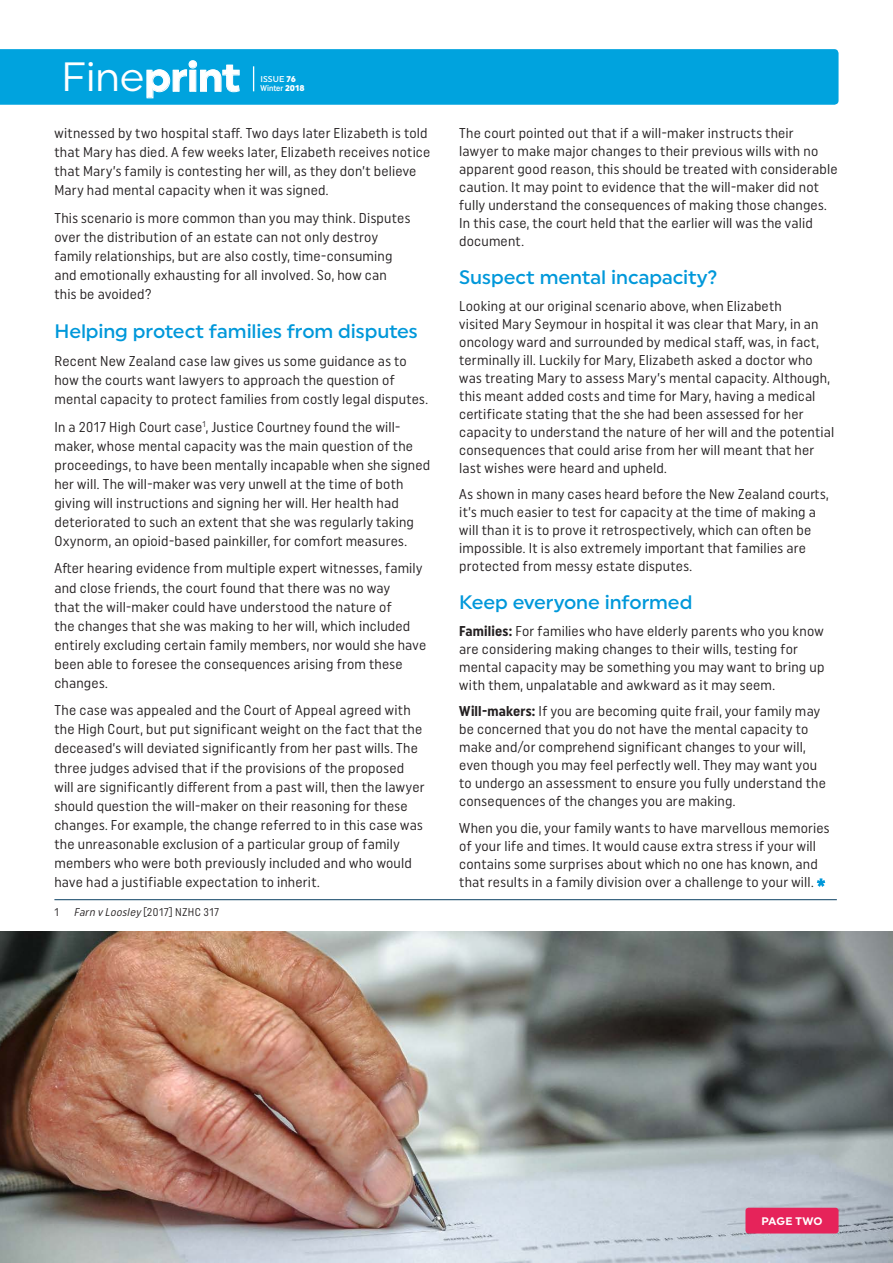
<style>
.page{position:relative;width:893px;height:1263px;background:#fff}
.page>*{position:absolute;margin:0;border:0;box-sizing:border-box;transform-origin:0 0}
.t1{font:700 40.8px "Uniform";letter-spacing:-.01em;color:#fff}
.t2{font:500 19.5px "Uniform";letter-spacing:-.005em;color:#0098da}
.t3{font:14.25px/19px "Uniform Condensed";letter-spacing:.015em;color:#231f20}
.t4{font:11.25px "Uniform Condensed";letter-spacing:.03em;color:#231f20}
.t5{font:700 10.95px "Uniform";letter-spacing:.005em;color:#fff}
.t6{font:500 8.4px "Uniform Condensed";color:#fff}
.t7{font:500 8.4px "Uniform";color:#fff}
.s1{font-weight:400}
.s2{font-weight:900}
.s3{font-family:"Uniform";font-weight:900}
.s4{font-style:italic}
.s5{font-weight:700}
</style>
<div class="page">
<img style="left:0;top:932px;width:893px;height:331px">
<div style="left:745px;top:1208px;width:93px;height:25px;background:#e6235a;border-radius:3px"></div>
<hr style="left:54px;top:899px;width:783px;height:1px;background:#093f63">
<svg style="left:817px;top:878px;width:8px;height:9px"></svg>
<div style="left:0;top:49px;width:838px;height:56px;background:#00a3de"></div>
<svg style="left:146px;top:60px;width:94px;height:43px;background:#1faee1"></svg>
<svg style="left:253px;top:66px;width:1px;height:25px"></svg>
<h1 class="t1" style="left:61px;top:53px;width:181px"><span class="s1">Fine</span>print</h1>
<p class="t7" style="left:261px;top:74px;width:37px">ISSUE <span class="s2">76</span></p>
<p class="t6" style="left:261px;top:83px;width:46px">Winter <span class="s3">2018</span></p>
<p class="t3" style="left:54px;top:123px;width:377px">witnessed by two hospital staff. Two days later Elizabeth is told that Mary has died. A few weeks later, Elizabeth receives notice that Mary’s family is contesting her will, as they don’t believe Mary had mental capacity when it was signed.</p>
<p class="t3" style="left:54px;top:208px;width:357px">This scenario is more common than you may think. Disputes over the distribution of an estate can not only destroy family relationships, but are also costly, time-consuming and emotionally exhausting for all involved. So, how can this be avoided?</p>
<h2 class="t2" style="left:54px;top:320px;width:365px">Helping protect families from disputes</h2>
<p class="t3" style="left:54px;top:351px;width:375px">Recent New Zealand case law gives us some guidance as to how the courts want lawyers to approach the question of mental capacity to protect families from costly legal disputes.</p>
<p class="t3" style="left:54px;top:417px;width:377px">In a 2017 High Court case<sup>1</sup>, Justice Courtney found the will&shy;maker, whose mental capacity was the main question of the proceedings, to have been mentally incapable when she signed her will. The will-maker was very unwell at the time of both giving will instructions and signing her will. Her health had deteriorated to such an extent that she was regularly taking Oxynorm, an opioid-based painkiller, for comfort measures.</p>
<p class="t3" style="left:54px;top:559px;width:373px">After hearing evidence from multiple expert witnesses, family and close friends, the court found that there was no way<br>that the will-maker could have understood the nature of<br>the changes that she was making to her will, which included entirely excluding certain family members, nor would she have been able to foresee the consequences arising from these changes.</p>
<p class="t3" style="left:54px;top:700px;width:372px">The case was appealed and the Court of Appeal agreed with the High Court, but put significant weight on the fact that the deceased’s will deviated significantly from her past wills. The three judges advised that if the provisions of the proposed will are significantly different from a past will, then the lawyer should question the will-maker on their reasoning for these changes. For example, the change referred to in this case was the unreasonable exclusion of a particular group of family members who were both previously included and who would have had a justifiable expectation to inherit.</p>
<p class="t4" style="left:54px;top:905px;width:6px">1</p>
<p class="t4" style="left:74px;top:905px;width:147px"><span class="s4">Farn v Loosley</span> [2017] NZHC 317</p>
<p class="t3" style="left:459px;top:124px;width:380px;line-height:18px">The court pointed out that if a will-maker instructs their<br>lawyer to make major changes to their previous wills with no apparent good reason, this should be treated with considerable caution. It may point to evidence that the will-maker did not fully understand the consequences of making those changes.<br>In this case, the court held that the earlier will was the valid document.</p>
<h2 class="t2" style="left:459px;top:266px;width:260px">Suspect mental incapacity?</h2>
<p class="t3" style="left:459px;top:297px;width:377px;line-height:18px">Looking at our original scenario above, when Elizabeth<br>visited Mary Seymour in hospital it was clear that Mary, in an oncology ward and surrounded by medical staff, was, in fact, terminally ill. Luckily for Mary, Elizabeth asked a doctor who was treating Mary to assess Mary’s mental capacity. Although, this meant added costs and time for Mary, having a medical certificate stating that the she had been assessed for her capacity to understand the nature of her will and the potential consequences that could arise from her will meant that her last wishes were heard and upheld.</p>
<p class="t3" style="left:459px;top:485px;width:371px;line-height:18px">As shown in many cases heard before the New Zealand courts, it’s much easier to test for capacity at the time of making a will than it is to prove it retrospectively, which can often be impossible. It is also extremely important that families are protected from messy estate disputes.</p>
<h2 class="t2" style="left:459px;top:591px;width:235px">Keep everyone informed</h2>
<p class="t3" style="left:459px;top:622px;width:367px;line-height:18px"><span class="s5">Families:</span> For families who have elderly parents who you know are considering making changes to their wills, testing for mental capacity may be something you may want to bring up with them, unpalatable and awkward as it may seem.</p>
<p class="t3" style="left:459px;top:702px;width:368px;line-height:18px"><span class="s5">Will-makers:</span> If you are becoming quite frail, your family may be concerned that you do not have the mental capacity to make and/or comprehend significant changes to your will, even though you may feel perfectly well. They may want you to undergo an assessment to ensure you fully understand the consequences of the changes you are making.</p>
<p class="t3" style="left:459px;top:819px;width:372px;line-height:18px">When you die, your family wants to have marvellous memories of your life and times. It would cause extra stress if your will contains some surprises about which no one has known, and that results in a family division over a challenge to your will.</p>
<p class="t5" style="left:761px;top:1214px;width:63px">PAGE TWO</p>
</div>
